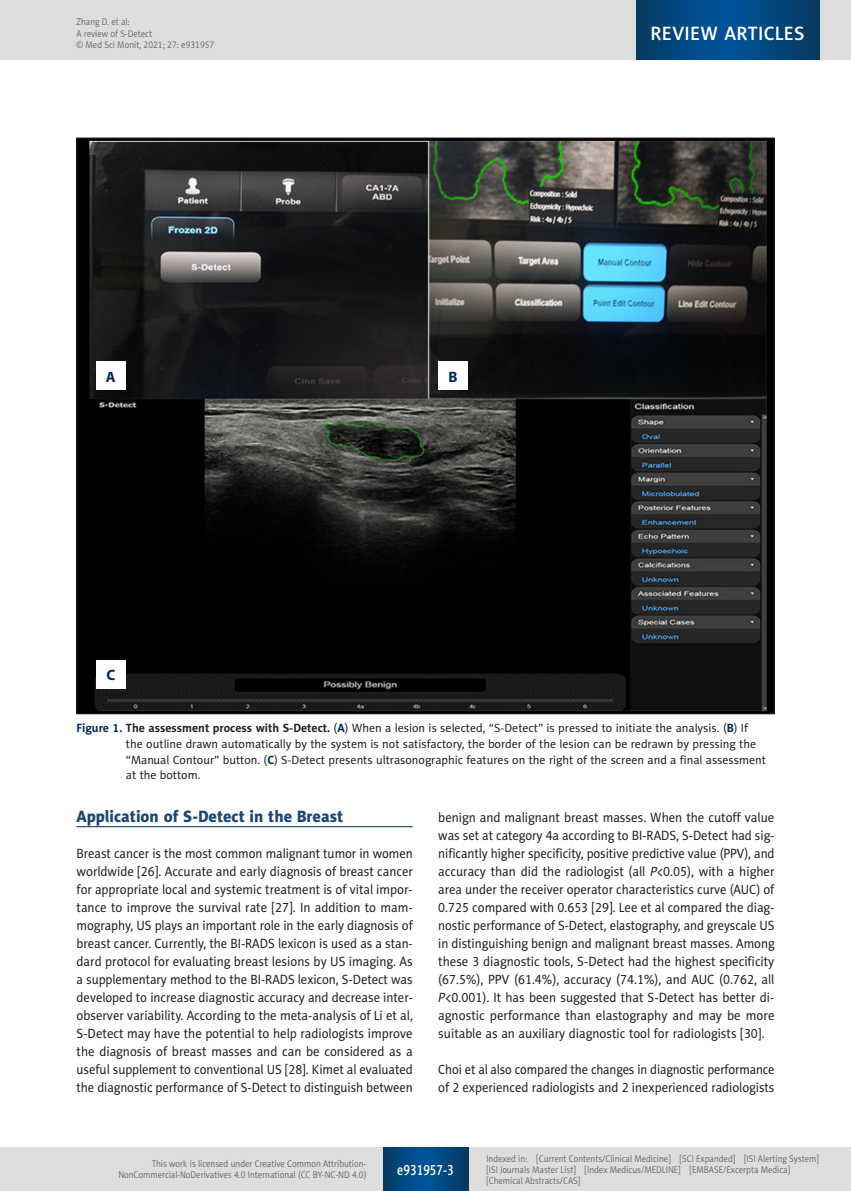
<style>
.page{position:relative;width:851px;height:1191px;background:#fff}
.page>*{position:absolute;margin:0;border:0;box-sizing:border-box;transform-origin:0 0}
.t1{font:19.5px "Naomi Sans EFN Medium";letter-spacing:.015em;color:#fff}
.MSM_Headline_1{font:16.5px "Naomi Sans EFN Heavy";color:#1a4574}
.MSM_e-PAGINA{font:15px "Naomi Sans EFN Medium";color:#fff;scale:.8 1}
.t2{font:700 15px "Myriad Pro";color:#00295c}
.MSM_Body{font:13.5px/18px "Naomi Sans EFN";letter-spacing:-.005em;color:#231f20;text-align:justify;scale:.94 1}
.MSM_Body-2{font:13.5px/18px "Naomi Sans EFN";letter-spacing:-.005em;color:#231f20;text-align:justify;scale:.95 1}
.MSM_Body-3{font:13.5px/18px "Naomi Sans EFN";letter-spacing:-.005em;color:#231f20;scale:.93 1}
.MSM_Rycina_tytul{font:12px/15.8px "Naomi Sans EFN";color:#231f20}
.MSM_pagina_zywa{font:9.75px/11.2px "Naomi Sans EFN Light";color:#57585a;scale:.9 1}
.MSM_pagina_sygnatura{font:9.75px "Naomi Sans EFN Light";color:#57585a;scale:.9 1}
.s1{font-weight:700;color:#00295c}
.s2{font-weight:700}
.s3{font-style:italic}
</style>
<div class="page">
<hr style="left:77px;top:826px;width:335px;height:1px;background:#00295c">
<img style="left:79px;top:140px;width:693px;height:572px">
<div style="left:96px;top:362px;width:29px;height:28px;background:#fff"></div>
<div style="left:96px;top:660px;width:29px;height:28px;background:#fff"></div>
<div style="left:438px;top:362px;width:29px;height:28px;background:#fff"></div>
<div style="left:0;top:1148px;width:850px;height:43px;background:#dcdddf"></div>
<svg style="left:383px;top:1147px;width:85px;height:43px;background:#02477e"></svg>
<div style="left:0;top:0;width:850px;height:60px;background:#dcdddf"></div>
<svg style="left:636px;top:0;width:183px;height:60px;background:#02477e"></svg>
<p class="MSM_pagina_zywa" style="left:77px;top:16px;width:85px">Zhang D. et al:<br>A review of S-Detect</p>
<p class="MSM_pagina_sygnatura" style="left:77px;top:39px;width:154px">© Med Sci Monit, 2021; 27: e931957</p>
<p class="t2" style="left:106px;top:367px;width:11px">A</p>
<p class="t2" style="left:106px;top:665px;width:10px">C</p>
<p class="t2" style="left:448px;top:367px;width:11px">B</p>
<h1 class="t1" style="left:650px;top:22px;width:155px">REVIEW ARTICLES</h1>
<p class="MSM_Rycina_tytul" style="left:126px;top:720px;width:641px;text-indent:-49px"><span class="s1">Figure 1.</span> <span class="s2">The assessment process with S-Detect.</span> (<span class="s1">A</span>) When a lesion is selected, “S-Detect” is pressed to initiate the analysis. (<span class="s1">B</span>) If the outline drawn automatically by the system is not satisfactory, the border of the lesion can be redrawn by pressing the “Manual Contour” button. (<span class="s1">C</span>) S-Detect presents ultrasonographic features on the right of the screen and a final assessment at the bottom.</p>
<p class="MSM_Headline_1" style="left:77px;top:806px;width:268px">Application of S-Detect in the Breast</p>
<p class="MSM_Body" style="left:77px;top:844px;width:359px">Breast cancer is the most common malignant tumor in women worldwide [26]. Accurate and early diagnosis of breast cancer for appropriate local and systemic treatment is of vital impor&shy;tance to improve the survival rate [27]. In addition to mam&shy;mography, US plays an important role in the early diagnosis of breast cancer. Currently, the BI-RADS lexicon is used as a stan&shy;dard protocol for evaluating breast lesions by US imaging. As a supplementary method to the BI-RADS lexicon, S-Detect was developed to increase diagnostic accuracy and decrease inter&shy;observer variability. According to the meta-analysis of Li et al, S-Detect may have the potential to help radiologists improve the diagnosis of breast masses and can be considered as a useful supplement to conventional US [28]. Kimet al evaluated the diagnostic performance of S-Detect to distinguish between</p>
<p class="MSM_Body-2" style="left:438px;top:808px;width:355px">benign and malignant breast masses. When the cutoff value was set at category 4a according to BI-RADS, S-Detect had sig&shy;nificantly higher specificity, positive predictive value (PPV), and accuracy than did the radiologist (all <span class="s3">P</span>&lt;0.05), with a higher area under the receiver operator characteristics curve (AUC) of 0.725 compared with 0.653 [29]. Lee et al compared the diag&shy;nostic performance of S-Detect, elastography, and greyscale US in distinguishing benign and malignant breast masses. Among these 3 diagnostic tools, S-Detect had the highest specificity (67.5%), PPV (61.4%), accuracy (74.1%), and AUC (0.762, all <span class="s3">P</span>&lt;0.001). It has been suggested that S-Detect has better di&shy;agnostic performance than elastography and may be more suitable as an auxiliary diagnostic tool for radiologists [30].</p>
<p class="MSM_Body-3" style="left:438px;top:1060px;width:363px">Choi et al also compared the changes in diagnostic performance of 2 experienced radiologists and 2 inexperienced radiologists</p>
<p class="MSM_pagina_zywa" style="left:118px;top:1158px;width:277px;text-align:right">This work is licensed under Creative Common Attribution-<br>NonCommercial-NoDerivatives 4.0 International (CC BY-NC-ND 4.0)</p>
<p class="MSM_e-PAGINA" style="left:397px;top:1160px;width:72px">e931957-3</p>
<p class="MSM_pagina_zywa" style="left:486px;top:1152px;width:371px">Indexed in: [Current Contents/Clinical Medicine] [SCI Expanded] [ISI Alerting System] [ISI Journals Master List] [Index Medicus/MEDLINE] [EMBASE/Excerpta Medica] [Chemical Abstracts/CAS]</p>
</div>
